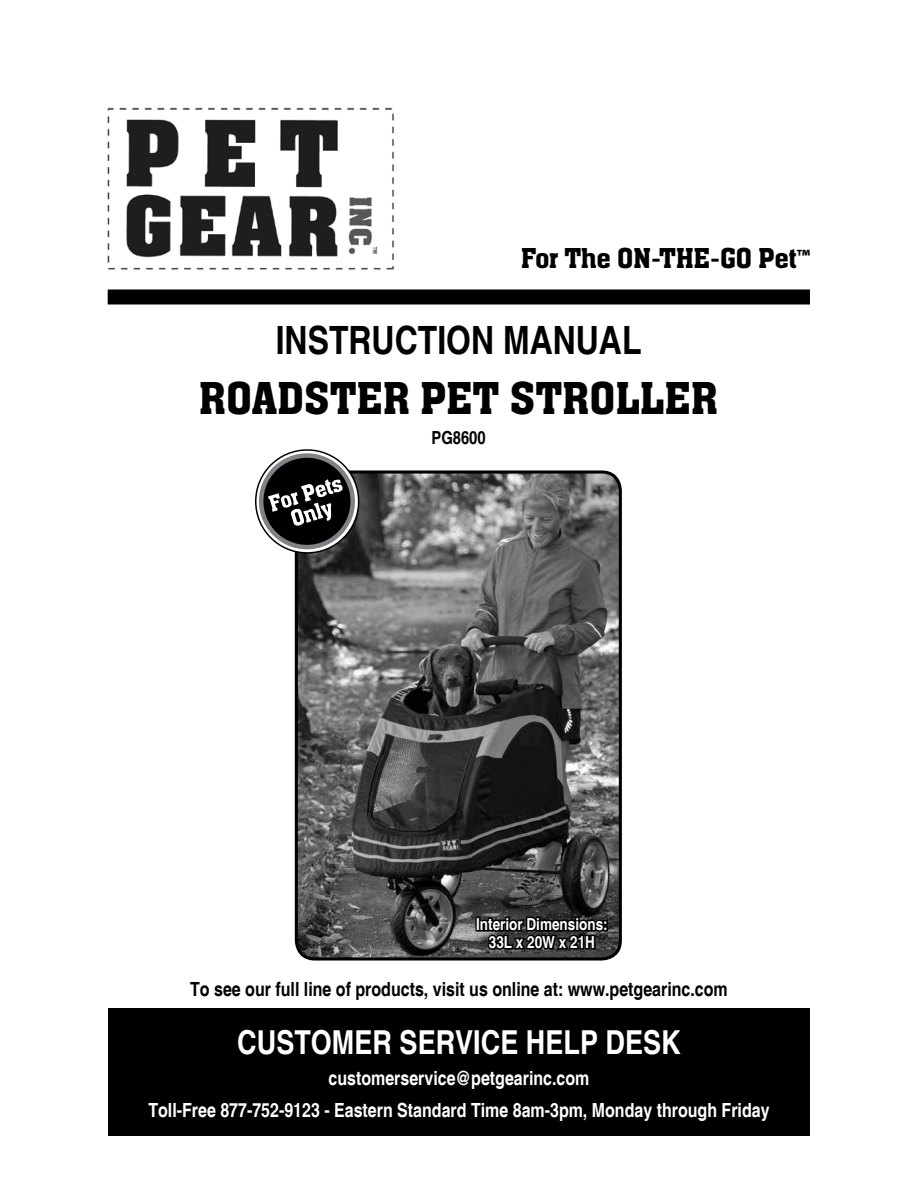
<style>
.page{position:relative;width:918px;height:1188px;background:#fff}
.page>*{position:absolute;margin:0;border:0;box-sizing:border-box;transform-origin:0 0}
.t1{font:500 48px "Aachen Std";color:#000}
.t2{font:700 condensed 39px "Helvetica";color:#000}
.t3{font:700 condensed 33px "Helvetica";color:#fff}
.t4{font:500 30px "Aachen Std";color:#000}
.t5{font:700 condensed 19.5px/31.5px "Helvetica";color:#fff;text-align:center}
.t6{font:700 condensed 19.5px "Helvetica";color:#000}
.t7{font:700 condensed 18px "Helvetica";color:#000}
.t8{font:700 condensed 16.5px/18px "Helvetica";color:#fff;text-align:center}
.s1{font-family:"Myriad Pro";font-weight:700;font-size:21px}
</style>
<div class="page">
<img style="left:299px;top:474px;width:319px;height:483px">
<div style="left:295px;top:470px;width:327px;height:491px;border:3px solid #000;border-radius:18px"></div>
<div style="left:108px;top:1008px;width:702px;height:128px;background:#000"></div>
<div style="left:108px;top:290px;width:702px;height:14px;background:#000"></div>
<img style="left:107px;top:107px;width:287px;height:163px">
<svg style="left:474px;top:902px;width:134px;height:59px;background:#262626"></svg>
<svg style="left:256px;top:450px;width:103px;height:103px"></svg>
<div style="left:255px;top:449px;width:104px;height:105px;border:2px solid #000;border-radius:50%"></div>
<svg style="left:261px;top:456px;width:92px;height:91px;background:#121213"></svg>
<div style="left:259px;top:453px;width:96px;height:96px;border:4px solid #808285;border-radius:50%"></div>
<svg style="left:268px;top:479px;width:75px;height:47px"></svg>
<h3 class="t4" style="left:521px;top:242px;width:290px">For The ON-THE-GO Pet<span class="s1">™</span></h3>
<h2 class="t2" style="left:276px;top:317px;width:367px">INSTRUCTION MANUAL</h2>
<h1 class="t1" style="left:199px;top:372px;width:521px">ROADSTER PET STROLLER</h1>
<p class="t7" style="left:432px;top:427px;width:56px">PG8600</p>
<p class="t8" style="left:476px;top:915px;width:133px">Interior Dimensions:<br>33L x 20W x 21H</p>
<p class="t6" style="left:190px;top:977px;width:539px">To see our full line of products, visit us online at: www.petgearinc.com</p>
<h3 class="t3" style="left:237px;top:1022px;width:445px">CUSTOMER SERVICE HELP DESK</h3>
<p class="t5" style="left:148px;top:1063px;width:623px">customerservice@petgearinc.com<br>Toll-Free 877-752-9123 - Eastern Standard Time 8am-3pm, Monday through Friday</p>
</div>
